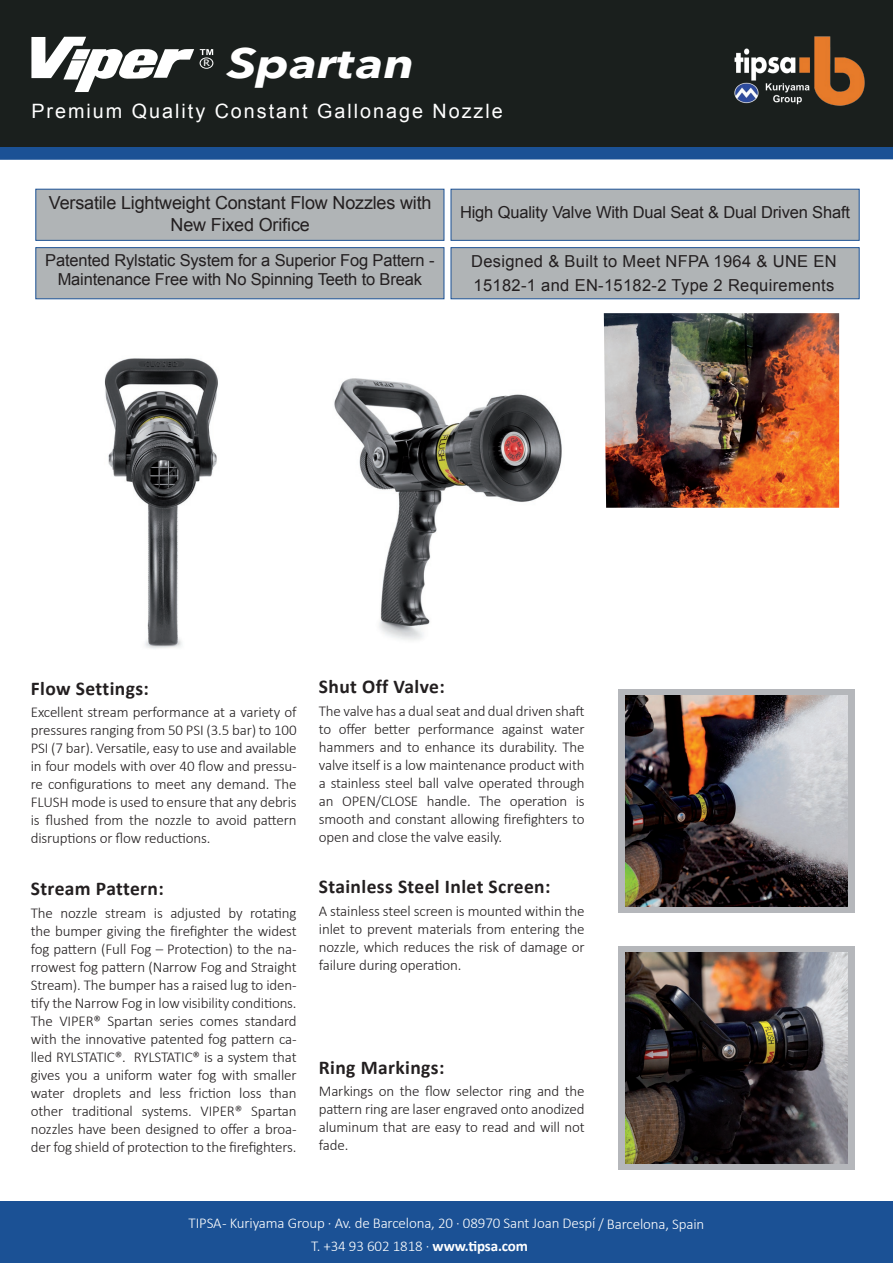
<style>
.page{position:relative;width:893px;height:1263px;background:#fff}
.page>*{position:absolute;margin:0;border:0;box-sizing:border-box;transform-origin:0 0}
.t1{font:italic 700 41.7px "Avenir Next";color:#fff;scale:1.2 1}
.t2{font:28.5px "Arial";letter-spacing:.005em;color:#fff}
.t3{font:19.8px "Arial";letter-spacing:.1em;color:#fff}
.t4{font:700 19.5px "Calibri";letter-spacing:.02em;color:#231f20}
.t5{font:18px/21.6px "Arial";letter-spacing:-.01em;color:#231f20;text-align:center}
.t6{font:16.5px/19.8px "Arial";letter-spacing:-.01em;color:#231f20;text-align:center}
.t7{font:16.5px/24px "Arial";letter-spacing:.02em;color:#231f20}
.t8{font:300 15px/18px "Calibri";letter-spacing:-.01em;color:#231f20;text-align:justify}
.t9{font:300 15px/23.7px "Calibri";letter-spacing:-.01em;color:#fff}
.t10{font:9px "Lucida Grande";color:#fff;scale:1.23 1}
.s1{font-weight:700}
</style>
<div class="page">
<div style="left:35px;top:189px;width:409px;height:52px;background:#b0b4b6;border:1px solid #1b5195"></div>
<div style="left:451px;top:189px;width:408px;height:52px;background:#b0b4b6;border:1px solid #1b5195"></div>
<div style="left:35px;top:247px;width:409px;height:52px;background:#b0b4b6;border:1px solid #1b5195"></div>
<div style="left:451px;top:247px;width:408px;height:52px;background:#b0b4b6;border:1px solid #1b5195"></div>
<img style="left:104px;top:358px;width:114px;height:291px">
<img style="left:334px;top:378px;width:228px;height:262px">
<img style="left:604px;top:313px;width:235px;height:195px">
<div style="left:618px;top:689px;width:237px;height:224px;background:#b5b7bb"></div>
<div style="left:618px;top:946px;width:237px;height:224px;background:#b5b7bb"></div>
<img style="left:625px;top:696px;width:223px;height:211px">
<img style="left:625px;top:952px;width:223px;height:211px">
<div style="left:0;top:147px;width:893px;height:13px;background:#1b5195"></div>
<div style="left:0;top:1201px;width:893px;height:62px;background:#1b5195"></div>
<div style="left:0;top:0;width:893px;height:147px;background:#1a1f1d"></div>
<svg style="left:31px;top:37px;width:163px;height:55px"></svg>
<svg style="left:200px;top:49px;width:13px;height:6px"></svg>
<div style="left:200px;top:58px;width:13px;height:11px;border:1px solid #fff;border-radius:50%"></div>
<img style="left:734px;top:36px;width:131px;height:70px">
<p class="t10" style="left:203px;top:58px;width:7px">R</p>
<h1 class="t1" style="left:228px;top:28px;width:157px">Spartan</h1>
<h3 class="t3" style="left:31px;top:98px;width:473px">Premium Quality Constant Gallonage Nozzle</h3>
<h2 class="t2" style="left:29px;top:98px;width:592px">Premium Quality Selectable Gallonage Nozzle</h2>
<p class="t5" style="left:49px;top:192px;width:384px">Versatile Lightweight Constant Flow Nozzles with<br>New Fixed Orifice</p>
<p class="t6" style="left:460px;top:202px;width:392px">High Quality Valve With Dual Seat &amp; Dual Driven Shaft</p>
<p class="t6" style="left:45px;top:250px;width:391px">Patented Rylstatic System for a Superior Fog Pattern -<br>Maintenance Free with No Spinning Teeth to Break</p>
<p class="t7" style="left:471px;top:249px;width:367px">Designed &amp; Built to Meet NFPA 1964 &amp; UNE EN<br>15182-1 and EN-15182-2 Type 2 Requirements</p>
<h3 class="t4" style="left:31px;top:675px;width:120px">Flow Settings:</h3>
<p class="t8" style="left:31px;top:703px;width:267px">Excellent stream performance at a variety of pressures ranging from 50 PSI (3.5 bar) to 100<br>PSI (7 bar). Versatile, easy to use and available in four models with over 40 flow and pressu&shy;re configurations to meet any demand. The FLUSH mode is used to ensure that any debris is flushed from the nozzle to avoid pattern disruptions or flow reductions.</p>
<h3 class="t4" style="left:31px;top:875px;width:134px">Stream Pattern:</h3>
<p class="t8" style="left:31px;top:903px;width:267px">The nozzle stream is adjusted by rotating the bumper giving the firefighter the widest fog pattern (Full Fog – Protection) to the na&shy;rrowest fog pattern (Narrow Fog and Straight Stream). The bumper has a raised lug to iden&shy;tify the Narrow Fog in low visibility conditions.<br>The VIPER® Spartan series comes standard with the innovative patented fog pattern ca&shy;lled RYLSTATIC®. RYLSTATIC® is a system that gives you a uniform water fog with smaller water droplets and less friction loss than other traditional systems. VIPER® Spartan nozzles have been designed to offer a broa&shy;der fog shield of protection to the firefighters.</p>
<h3 class="t4" style="left:319px;top:673px;width:127px">Shut Off Valve:</h3>
<p class="t8" style="left:319px;top:701px;width:267px">The valve has a dual seat and dual driven shaft to offer better performance against water hammers and to enhance its durability. The valve itself is a low maintenance product with a stainless steel ball valve operated through an OPEN/CLOSE handle. The operation is smooth and constant allowing firefighters to open and close the valve easily.</p>
<h3 class="t4" style="left:319px;top:873px;width:233px">Stainless Steel Inlet Screen:</h3>
<p class="t8" style="left:319px;top:901px;width:267px">A stainless steel screen is mounted within the inlet to prevent materials from entering the nozzle, which reduces the risk of damage or failure during operation.</p>
<h3 class="t4" style="left:319px;top:1053px;width:127px">Ring Markings:</h3>
<p class="t8" style="left:319px;top:1081px;width:267px">Markings on the flow selector ring and the pattern ring are laser engraved onto anodized aluminum that are easy to read and will not fade.</p>
<p class="t9" style="left:311px;top:1211px;width:395px;text-indent:-123px">TIPSA - Kuriyama Group · Av. de Barcelona, 20 · 08970 Sant Joan Despí / Barcelona, Spain<br>T. +34 93 602 1818 · <span class="s1">www.tipsa.com</span></p>
</div>
